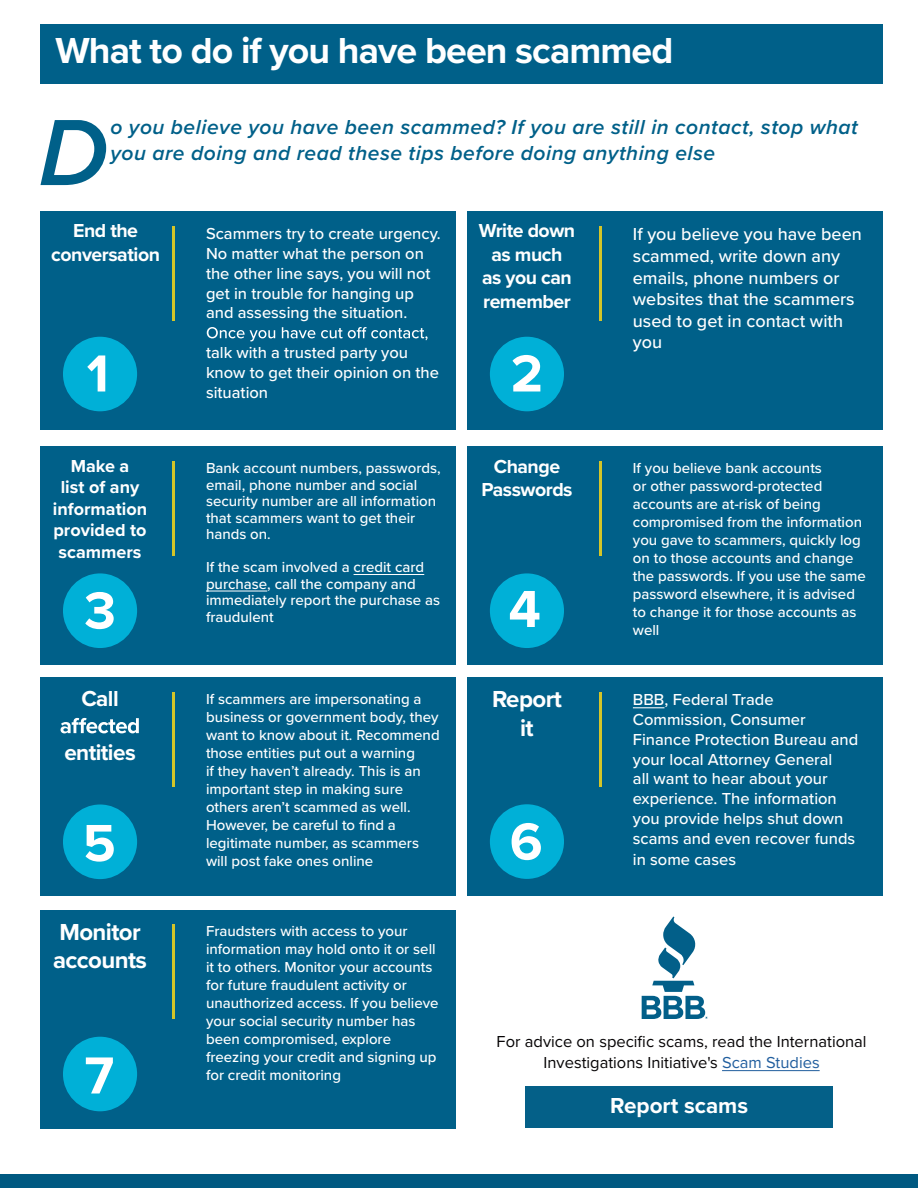
<style>
.page{position:relative;width:918px;height:1188px;background:#fff}
.page>*{position:absolute;margin:0;border:0;box-sizing:border-box;transform-origin:0 0}
.t1{font:italic 600 97.5px "Proxima Nova";color:#006089}
.t2{font:700 37.5px "Proxima Nova";letter-spacing:-.025em;color:#fff}
.t3{font:700 24px/28.8px "Proxima Nova";letter-spacing:-.025em;color:#fff}
.t4{font:700 22.5px "Proxima Nova";letter-spacing:-.025em;color:#fff}
.t5{font:700 22.5px "Proxima Nova";color:#fff}
.t6{font:italic 600 21px/25.5px "Proxima Nova";letter-spacing:.025em;color:#006089}
.t7{font:700 19.5px/23.4px "Proxima Nova";letter-spacing:-.025em;color:#fff;text-align:center}
.t8{font:500 18px/21.6px "Proxima Nova";color:#fff}
.t9{font:700 18px/21.6px "Proxima Nova";color:#fff;text-align:center}
.t10{font:500 16.5px/19.8px "Proxima Nova";color:#fff}
.t11{font:16.5px/21px "Proxima Nova";color:#050304;text-align:center}
.t12{font:500 15px/18px "Proxima Nova";color:#fff}
.s1{color:#215e9e}
</style>
<div class="page">
<div style="left:40px;top:24px;width:843px;height:60px;background:#006089"></div>
<div style="left:40px;top:211px;width:416px;height:219px;background:#006089"></div>
<div style="left:40px;top:677px;width:416px;height:219px;background:#006089"></div>
<div style="left:40px;top:447px;width:416px;height:218px;background:#006089"></div>
<div style="left:40px;top:910px;width:416px;height:218px;background:#006089"></div>
<div style="left:467px;top:211px;width:416px;height:219px;background:#006089"></div>
<div style="left:467px;top:677px;width:416px;height:219px;background:#006089"></div>
<div style="left:467px;top:447px;width:416px;height:218px;background:#006089"></div>
<div style="left:63px;top:337px;width:74px;height:74px;background:#00b0d7;border-radius:50%"></div>
<div style="left:63px;top:805px;width:74px;height:74px;background:#00b0d7;border-radius:50%"></div>
<div style="left:63px;top:573px;width:74px;height:75px;background:#00b0d7;border-radius:50%"></div>
<svg style="left:85px;top:592px;width:29px;height:37px"></svg>
<div style="left:63px;top:1037px;width:74px;height:74px;background:#00b0d7;border-radius:50%"></div>
<div style="left:490px;top:337px;width:74px;height:74px;background:#00b0d7;border-radius:50%"></div>
<div style="left:490px;top:804px;width:74px;height:75px;background:#00b0d7;border-radius:50%"></div>
<div style="left:490px;top:573px;width:74px;height:75px;background:#00b0d7;border-radius:50%"></div>
<div style="left:525px;top:1086px;width:307px;height:42px;background:#046088"></div>
<svg style="left:61px;top:718px;width:78px;height:15px"></svg>
<svg style="left:87px;top:355px;width:18px;height:37px"></svg>
<svg style="left:512px;top:355px;width:28px;height:37px"></svg>
<svg style="left:85px;top:825px;width:29px;height:37px"></svg>
<svg style="left:86px;top:1057px;width:27px;height:37px"></svg>
<svg style="left:512px;top:823px;width:29px;height:37px"></svg>
<svg style="left:510px;top:591px;width:29px;height:36px"></svg>
<svg style="left:207px;top:327px;width:221px;height:14px"></svg>
<hr style="left:354px;top:574px;width:70px;height:1px;background:#fff">
<hr style="left:206px;top:591px;width:53px;height:1px;background:#fff">
<hr style="left:633px;top:707px;width:31px;height:1px;background:#fff">
<hr style="left:172px;top:226px;width:3px;height:95px;background:#d4c528">
<hr style="left:172px;top:692px;width:3px;height:95px;background:#d4c528">
<hr style="left:172px;top:461px;width:3px;height:95px;background:#d4c528">
<hr style="left:172px;top:924px;width:3px;height:95px;background:#d4c528">
<hr style="left:599px;top:226px;width:3px;height:95px;background:#d4c528">
<hr style="left:599px;top:692px;width:3px;height:95px;background:#d4c528">
<hr style="left:599px;top:461px;width:3px;height:95px;background:#d4c528">
<svg style="left:642px;top:917px;width:66px;height:102px"></svg>
<div style="left:0;top:1175px;width:918px;height:13px;background:#005981"></div>
<hr style="left:722px;top:1070px;width:98px;height:1px;background:#215e9e">
<h2 class="t2" style="left:56px;top:23px;width:619px">What to do if you have been scammed</h2>
<h1 class="t1" style="left:39px;top:80px;width:71px">D</h1>
<h3 class="t6" style="left:110px;top:114px;width:749px">o you believe you have been scammed? If you are still in contact, stop what you are doing and read these tips before doing anything else</h3>
<h3 class="t7" style="left:51px;top:219px;width:110px;line-height:24px">End the conversation</h3>
<p class="t10" style="left:206px;top:223px;width:236px">Scammers try to create urgency.<br>No matter what the person on the other line says, you will not get in trouble for hanging up and assessing the situation.</p>
<p class="t10" style="left:206px;top:342px;width:235px">talk with a trusted party you know to get their opinion on the situation</p>
<h3 class="t7" style="left:479px;top:219px;width:98px">Write down as much<br>as you can remember</h3>
<p class="t8" style="left:633px;top:223px;width:230px">If you believe you have been scammed, write down any emails, phone numbers or websites that the scammers used to get in contact with you</p>
<p class="t9" style="left:53px;top:454px;width:96px">Make a<br>list of any information provided to scammers</p>
<p class="t12" style="left:206px;top:459px;width:236px;line-height:16.5px">Bank account numbers, passwords, email, phone number and social security number are all information that scammers want to get their hands on.</p>
<p class="t12" style="left:206px;top:558px;width:236px;line-height:16.5px">If the scam involved a credit card purchase, call the company and immediately report the purchase as fraudulent</p>
<h3 class="t7" style="left:481px;top:454px;width:93px">Change<br>Passwords</h3>
<p class="t12" style="left:633px;top:459px;width:234px">If you believe bank accounts<br>or other password-protected accounts are at-risk of being compromised from the information you gave to scammers, quickly log on to those accounts and change the passwords. If you use the same password elsewhere, it is advised to change it for those accounts as well</p>
<h3 class="t4" style="left:81px;top:682px;width:39px">Call</h3>
<h3 class="t4" style="left:64px;top:736px;width:73px">entities</h3>
<p class="t12" style="left:206px;top:690px;width:235px">If scammers are impersonating a business or government body, they want to know about it. Recommend those entities put out a warning<br>if they haven’t already. This is an important step in making sure others aren’t scammed as well.<br>However, be careful to find a legitimate number, as scammers will post fake ones online</p>
<h3 class="t3" style="left:492px;top:684px;width:71px;text-align:center">Report it</h3>
<p class="t10" style="left:633px;top:689px;width:227px">BBB, Federal Trade<br>Commission, Consumer<br>Finance Protection Bureau and your local Attorney General<br>all want to hear about your experience. The information you provide helps shut down scams and even recover funds</p>
<p class="t10" style="left:633px;top:849px;width:105px">in some cases</p>
<h3 class="t3" style="left:53px;top:917px;width:96px">Monitor accounts</h3>
<p class="t12" style="left:206px;top:922px;width:234px">Fraudsters with access to your information may hold onto it or sell it to others. Monitor your accounts for future fraudulent activity or unauthorized access. If you believe your social security number has been compromised, explore freezing your credit and signing up for credit monitoring</p>
<p class="t11" style="left:497px;top:1030px;width:372px">For advice on specific scams, read the International<br>Investigations Initiative's <span class="s1">Scam Studies</span></p>
<h3 class="t5" style="left:610px;top:1089px;width:139px">Report scams</h3>
</div>
